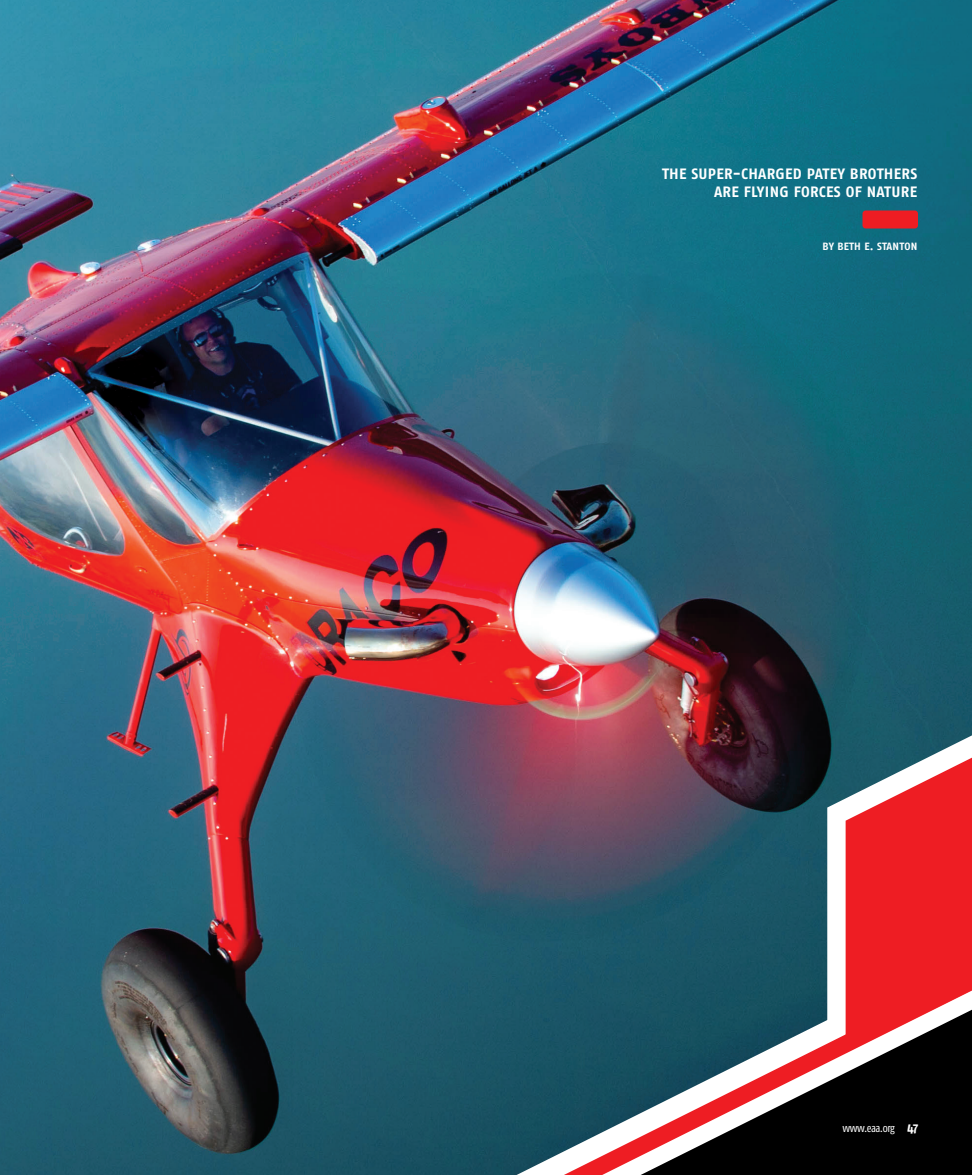
<style>
.page{position:relative;width:972px;height:1175px;background:#fff}
.page>*{position:absolute;margin:0;border:0;box-sizing:border-box;transform-origin:0 0}
.t1{font:700 15px/18px "Fago OT";letter-spacing:.02em;color:#fff;text-align:right}
.t2{font:condensed 11.25px "Fago OT";letter-spacing:-.045em;color:#fff}
.t3{font:700 10.5px "Fago OT";letter-spacing:.02em;color:#fff}
.s1{font-weight:700;font-size:13.5px}
</style>
<div class="page">
<img style="left:0;top:0;width:972px;height:1174px">
<svg style="left:517px;top:947px;width:310px;height:227px;background:#1f5868"></svg>
<div style="left:862px;top:210px;width:56px;height:18px;background:#ee1d23;border-radius:3px"></div>
<svg style="left:827px;top:735px;width:145px;height:236px"></svg>
<svg style="left:564px;top:971px;width:408px;height:203px"></svg>
<p class="t1" style="left:662px;top:165px;width:257px">THE SUPER-CHARGED PATEY BROTHERS<br>ARE FLYING FORCES OF NATURE</p>
<p class="t3" style="left:823px;top:239px;width:96px">BY BETH E. STANTON</p>
<p class="t2" style="left:843px;top:1121px;width:77px">www.eaa.org <span class="s1">47</span></p>
</div>
